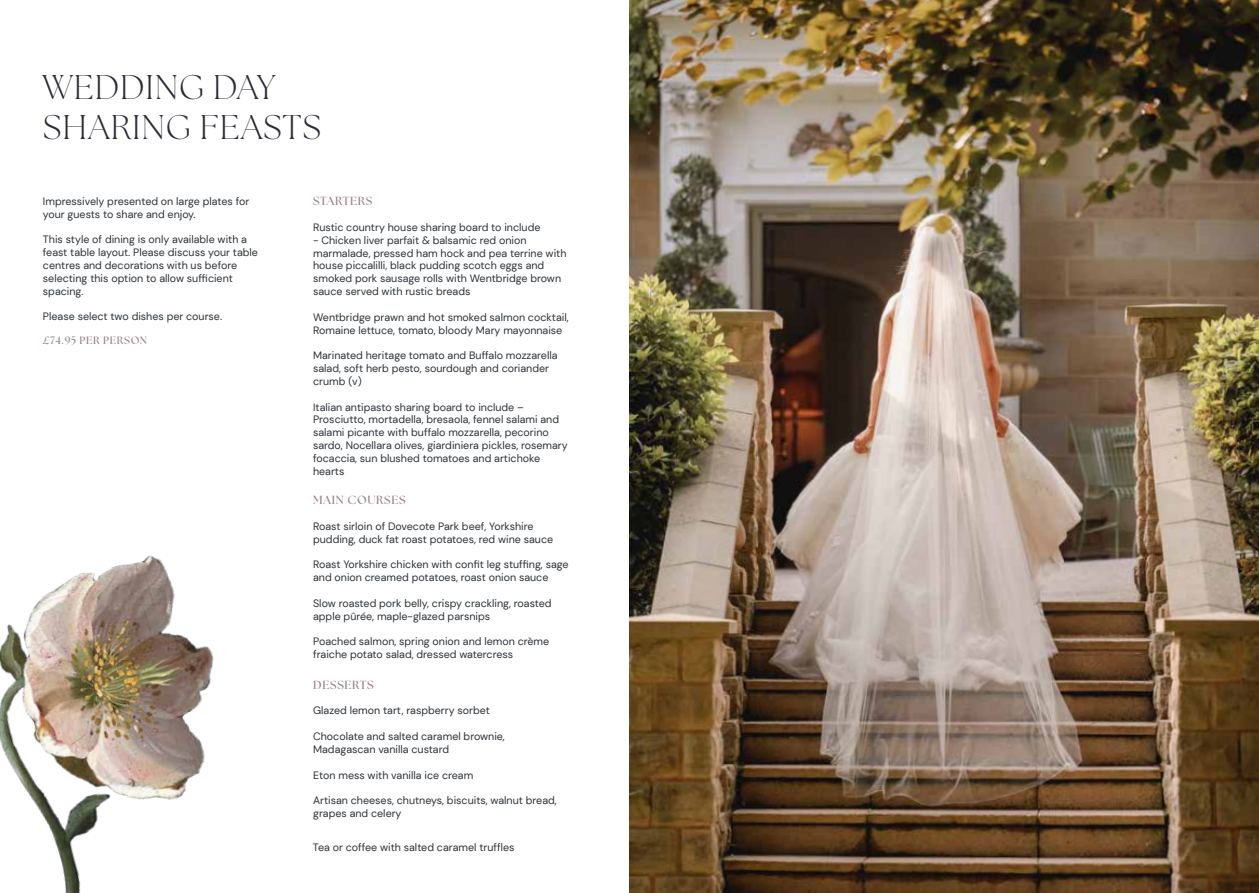
<style>
.page{position:relative;width:1259px;height:893px;background:#fff}
.page>*{position:absolute;margin:0;border:0;box-sizing:border-box;transform-origin:0 0}
.t1{font:300 34.2px/40.7px "The Seasons";letter-spacing:.025em;color:#2b2b38}
.t2{font:700 11.7px "The Seasons";letter-spacing:.06em;color:#99818a}
.t3{font:10.65px/12.9px "DM Sans";color:#2c3238}
.t4{font:700 10.65px "The Seasons";letter-spacing:.06em;color:#99818a}
</style>
<div class="page">
<img style="left:629px;top:0;width:630px;height:893px">
<img style="left:0;top:555px;width:214px;height:338px">
<h1 class="t1" style="left:43px;top:66px;width:280px">WEDDING DAY<br>SHARING FEASTS</h1>
<p class="t3" style="left:43px;top:195px;width:208px">Impressively presented on large plates for your guests to share and enjoy.</p>
<p class="t3" style="left:43px;top:233px;width:216px">This style of dining is only available with a feast table layout. Please discuss your table centres and decorations with us before selecting this option to allow sufficient spacing.</p>
<p class="t3" style="left:43px;top:310px;width:181px">Please select two dishes per course.</p>
<p class="t4" style="left:43px;top:333px;width:105px">£74.95 PER PERSON</p>
<p class="t2" style="left:313px;top:193px;width:61px">STARTERS</p>
<p class="t3" style="left:313px;top:221px;width:229px">Rustic country house sharing board to include</p>
<p class="t3" style="left:313px;top:234px;width:255px">- Chicken liver parfait &amp; balsamic red onion marmalade, pressed ham hock and pea terrine with house piccalilli, black pudding scotch eggs and smoked pork sausage rolls with Wentbridge brown sauce served with rustic breads</p>
<p class="t3" style="left:313px;top:311px;width:257px">Wentbridge prawn and hot smoked salmon cocktail,<br>Romaine lettuce, tomato, bloody Mary mayonnaise</p>
<p class="t3" style="left:313px;top:349px;width:246px">Marinated heritage tomato and Buffalo mozzarella salad, soft herb pesto, sourdough and coriander crumb (v)</p>
<p class="t3" style="left:313px;top:400px;width:256px">Italian antipasto sharing board to include – Prosciutto, mortadella, bresaola, fennel salami and salami picante with buffalo mozzarella, pecorino sardo, Nocellara olives, giardiniera pickles, rosemary focaccia, sun blushed tomatoes and artichoke hearts</p>
<p class="t2" style="left:313px;top:492px;width:94px">MAIN COURSES</p>
<p class="t3" style="left:313px;top:520px;width:242px">Roast sirloin of Dovecote Park beef, Yorkshire pudding, duck fat roast potatoes, red wine sauce</p>
<p class="t3" style="left:313px;top:558px;width:257px">Roast Yorkshire chicken with confit leg stuffing, sage and onion creamed potatoes, roast onion sauce</p>
<p class="t3" style="left:313px;top:597px;width:240px">Slow roasted pork belly, crispy crackling, roasted apple pûrée, maple-glazed parsnips</p>
<p class="t3" style="left:313px;top:635px;width:238px">Poached salmon, spring onion and lemon crème fraiche potato salad, dressed watercress</p>
<p class="t2" style="left:313px;top:677px;width:62px">DESSERTS</p>
<p class="t3" style="left:313px;top:704px;width:178px">Glazed lemon tart, raspberry sorbet</p>
<p class="t3" style="left:313px;top:730px;width:193px">Chocolate and salted caramel brownie,<br>Madagascan vanilla custard</p>
<p class="t3" style="left:313px;top:768px;width:162px">Eton mess with vanilla ice cream</p>
<p class="t3" style="left:313px;top:794px;width:245px">Artisan cheeses, chutneys, biscuits, walnut bread, grapes and celery</p>
<p class="t3" style="left:313px;top:840px;width:203px">Tea or coffee with salted caramel truffles</p>
</div>
